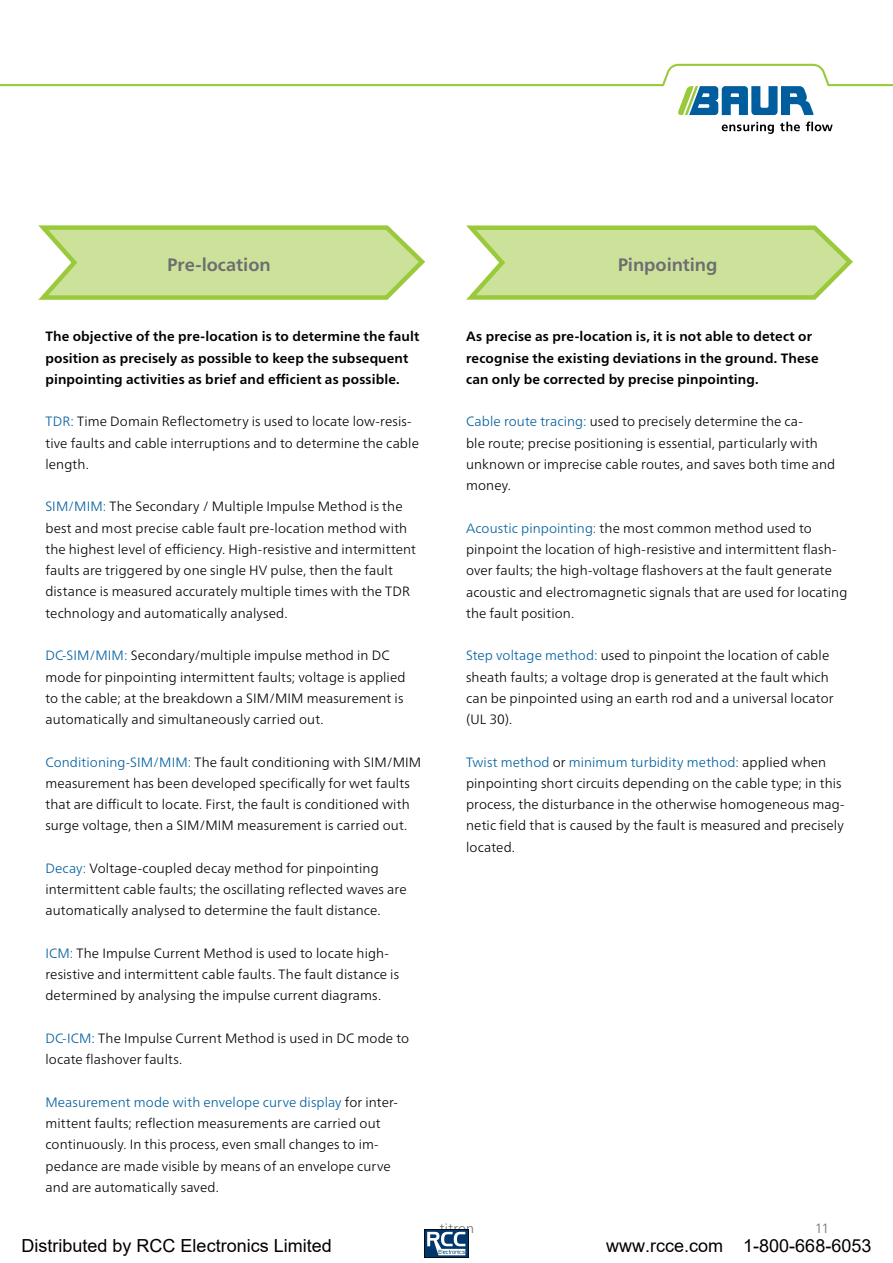
<style>
.page{position:relative;width:893px;height:1263px;background:#fff}
.page>*{position:absolute;margin:0;border:0;box-sizing:border-box;transform-origin:0 0}
.t1{font:18px "Arial";color:#000}
.t2{font:700 18px "Frutiger Neue LTW1 G";letter-spacing:-.005em;color:#6d6e71}
.t3{font:300 13.5px/21.3px "Frutiger Neue LTW1 G";letter-spacing:.01em;color:#000}
.t4{font:700 13.5px/21.3px "Frutiger Neue LTW1 G";letter-spacing:.01em;color:#000}
.t5{font:300 13.5px "Frutiger Neue LTW1 G";letter-spacing:.005em;color:#6d6e71}
.s1{color:#005e9e}
</style>
<div class="page">
<svg style="left:722px;top:122px;width:52px;height:12px"></svg>
<svg style="left:780px;top:122px;width:20px;height:9px"></svg>
<svg style="left:806px;top:122px;width:27px;height:9px"></svg>
<svg style="left:0;top:64px;width:893px;height:51px"></svg>
<svg style="left:38px;top:225px;width:388px;height:75px"></svg>
<svg style="left:466px;top:225px;width:387px;height:75px"></svg>
<img style="left:424px;top:1229px;width:45px;height:28px">
<h1 class="t2" style="left:167px;top:252px;width:105px">Pre-location</h1>
<h1 class="t2" style="left:618px;top:252px;width:101px">Pinpointing</h1>
<p class="t4" style="left:45px;top:325px;width:375px">The objective of the pre-location is to determine the fault position as precisely as possible to keep the subsequent pinpointing activities as brief and efficient as possible.</p>
<p class="t3" style="left:45px;top:410px;width:375px"><span class="s1">TDR:</span> Time Domain Reflectometry is used to locate low-resis&shy;tive faults and cable interruptions and to determine the cable length.</p>
<p class="t3" style="left:45px;top:495px;width:372px"><span class="s1">SIM/MIM:</span> The Secondary / Multiple Impulse Method is the best and most precise cable fault pre-location method with the highest level of efficiency. High-resistive and intermittent faults are triggered by one single HV pulse, then the fault distance is measured accurately multiple times with the TDR technology and automatically analysed.</p>
<p class="t3" style="left:45px;top:644px;width:362px"><span class="s1">DC-SIM/MIM:</span> Secondary/multiple impulse method in DC mode for pinpointing intermittent faults; voltage is applied to the cable; at the breakdown a SIM/MIM measurement is automatically and simultaneously carried out.</p>
<p class="t3" style="left:45px;top:750px;width:377px"><span class="s1">Conditioning-SIM/MIM:</span> The fault conditioning with SIM/MIM measurement has been developed specifically for wet faults that are difficult to locate. First, the fault is conditioned with surge voltage, then a SIM/MIM measurement is carried out.</p>
<p class="t3" style="left:45px;top:856px;width:363px"><span class="s1">Decay:</span> Voltage-coupled decay method for pinpointing intermittent cable faults; the oscillating reflected waves are automatically analysed to determine the fault distance.</p>
<p class="t3" style="left:45px;top:942px;width:355px"><span class="s1">ICM:</span> The Impulse Current Method is used to locate high&shy;resistive and intermittent cable faults. The fault distance is determined by analysing the impulse current diagrams.</p>
<p class="t3" style="left:45px;top:1027px;width:365px"><span class="s1">DC-ICM:</span> The Impulse Current Method is used in DC mode to locate flashover faults.</p>
<p class="t3" style="left:45px;top:1090px;width:354px"><span class="s1">Measurement mode with envelope curve display</span> for inter&shy;mittent faults; reflection measurements are carried out continuously. In this process, even small changes to im&shy;pedance are made visible by means of an envelope curve and are automatically saved.</p>
<p class="t4" style="left:466px;top:325px;width:354px">As precise as pre-location is, it is not able to detect or recognise the existing deviations in the ground. These can only be corrected by precise pinpointing.</p>
<p class="t3" style="left:466px;top:410px;width:371px"><span class="s1">Cable route tracing:</span> used to precisely determine the ca-<br>ble route; precise positioning is essential, particularly with unknown or imprecise cable routes, and saves both time and money.</p>
<p class="t3" style="left:466px;top:516px;width:383px"><span class="s1">Acoustic pinpointing:</span> the most common method used to pinpoint the location of high-resistive and intermittent flash&shy;over faults; the high-voltage flashovers at the fault generate acoustic and electromagnetic signals that are used for locating the fault position.</p>
<p class="t3" style="left:466px;top:644px;width:369px"><span class="s1">Step voltage method:</span> used to pinpoint the location of cable sheath faults; a voltage drop is generated at the fault which can be pinpointed using an earth rod and a universal locator (UL 30).</p>
<p class="t3" style="left:466px;top:750px;width:380px"><span class="s1">Twist method</span> or <span class="s1">minimum turbidity method:</span> applied when pinpointing short circuits depending on the cable type; in this process, the disturbance in the otherwise homogeneous mag&shy;netic field that is caused by the fault is measured and precisely located.</p>
<p class="t5" style="left:440px;top:1218px;width:36px">titron</p>
<p class="t5" style="left:815px;top:1218px;width:16px">11</p>
<h1 class="t1" style="left:22px;top:1233px;width:312px">Distributed by RCC Electronics Limited</h1>
<h1 class="t1" style="left:606px;top:1233px;width:267px">www.rcce.com 1-800-668-6053</h1>
</div>
